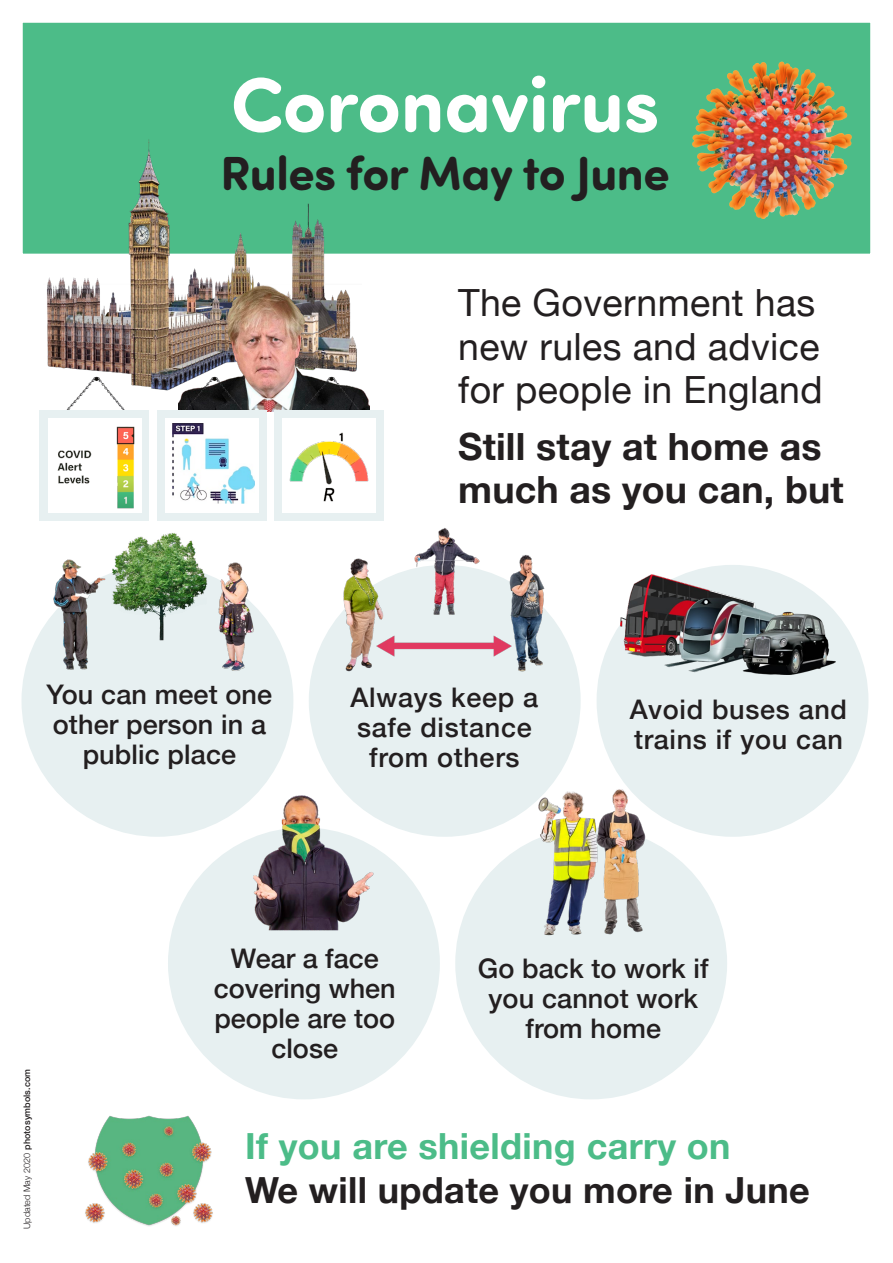
<style>
.page{position:relative;width:893px;height:1263px;background:#fff}
.page>*{position:absolute;margin:0;border:0;box-sizing:border-box;transform-origin:0 0}
.t1{font:700 78px "Sofia Pro Soft";letter-spacing:-.005em;color:#fff}
.t2{font:700 48px "Sofia Pro Soft";letter-spacing:-.01em;color:#231f20}
.t3{font:37.5px/43.5px "Helvetica Neue";letter-spacing:.01em;color:#231f20}
.t4{font:700 37.5px/43.5px "Helvetica Neue";letter-spacing:.005em;color:#231f20}
.t5{font:700 36px "Helvetica Neue";letter-spacing:.01em;color:#231f20}
.t6{font:700 36px "Helvetica Neue";letter-spacing:.01em;color:#4cbc88}
.t7{font:500 27px/30px "Helvetica Neue";letter-spacing:.005em;color:#231f20;text-align:center}
.t8{font:500 27px/30px "Helvetica Neue";letter-spacing:.025em;color:#231f20;text-align:center}
.t9{font:500 9px "Helvetica Neue";letter-spacing:.01em;color:#231f20}
.s1{font-weight:300}
</style>
<div class="page">
<div style="left:21px;top:21px;width:851px;height:234px;background:#4cbc88;border:2px solid #fff"></div>
<div style="left:689px;top:58px;width:165px;height:165px;background:#fcb61c;opacity:.75"></div>
<img style="left:43px;top:139px;width:318px;height:233px">
<img style="left:178px;top:277px;width:183px;height:95px">
<img style="left:39px;top:372px;width:113px;height:39px">
<div style="left:39px;top:411px;width:110px;height:110px;background:#e7f0f1"></div>
<img style="left:152px;top:372px;width:117px;height:40px">
<div style="left:157px;top:411px;width:110px;height:110px;background:#e7f0f1"></div>
<img style="left:269px;top:372px;width:115px;height:40px">
<div style="left:274px;top:411px;width:109px;height:110px;background:#e7f0f1"></div>
<div style="left:165px;top:418px;width:94px;height:95px;background:#fff"></div>
<div style="left:48px;top:418px;width:93px;height:95px;background:#fff"></div>
<div style="left:282px;top:418px;width:94px;height:95px;background:#fff"></div>
<img style="left:172px;top:423px;width:83px;height:81px">
<img style="left:289px;top:432px;width:80px;height:69px">
<img style="left:57px;top:426px;width:78px;height:83px">
<div style="left:22px;top:565px;width:271px;height:272px;background:#e7f0f1;border-radius:50%"></div>
<div style="left:168px;top:827px;width:272px;height:272px;background:#e7f0f1;border-radius:50%"></div>
<div style="left:309px;top:565px;width:272px;height:272px;background:#e7f0f1;border-radius:50%"></div>
<div style="left:455px;top:827px;width:272px;height:272px;background:#e7f0f1;border-radius:50%"></div>
<div style="left:597px;top:565px;width:271px;height:272px;background:#e7f0f1;border-radius:50%"></div>
<img style="left:342px;top:503px;width:204px;height:169px">
<img style="left:52px;top:559px;width:202px;height:112px">
<img style="left:102px;top:533px;width:112px;height:109px">
<img style="left:621px;top:574px;width:215px;height:101px">
<img style="left:249px;top:795px;width:127px;height:136px">
<img style="left:603px;top:789px;width:47px;height:146px">
<img style="left:534px;top:786px;width:69px;height:150px">
<img style="left:85px;top:1115px;width:128px;height:111px">
<h1 class="t1" style="left:231px;top:48px;width:430px">Coronavirus</h1>
<h2 class="t2" style="left:221px;top:138px;width:450px">Rules for May to June</h2>
<p class="t7" style="left:47px;top:677px;width:227px">You can meet one other person in a public place</p>
<h3 class="t3" style="left:458px;top:283px;width:366px">The Government has new rules and advice for people in England</h3>
<h3 class="t4" style="left:458px;top:425px;width:387px">Still stay at home as much as you can, but</h3>
<p class="t8" style="left:350px;top:680px;width:189px">Always keep a safe distance from others</p>
<p class="t8" style="left:630px;top:693px;width:219px;text-align:left">Avoid buses and trains if you can</p>
<p class="t9" style="left:20px;top:1229px;width:162px;rotate:-90deg"><span class="s1">Updated May 2020</span> photosymbols.com</p>
<p class="t7" style="left:214px;top:941px;width:184px">Wear a face covering when people are too close</p>
<p class="t7" style="left:478px;top:951px;width:232px">Go back to work if you cannot work from home</p>
<h3 class="t6" style="left:245px;top:1118px;width:487px">If you are shielding carry on</h3>
<h3 class="t5" style="left:245px;top:1162px;width:566px">We will update you more in June</h3>
</div>
